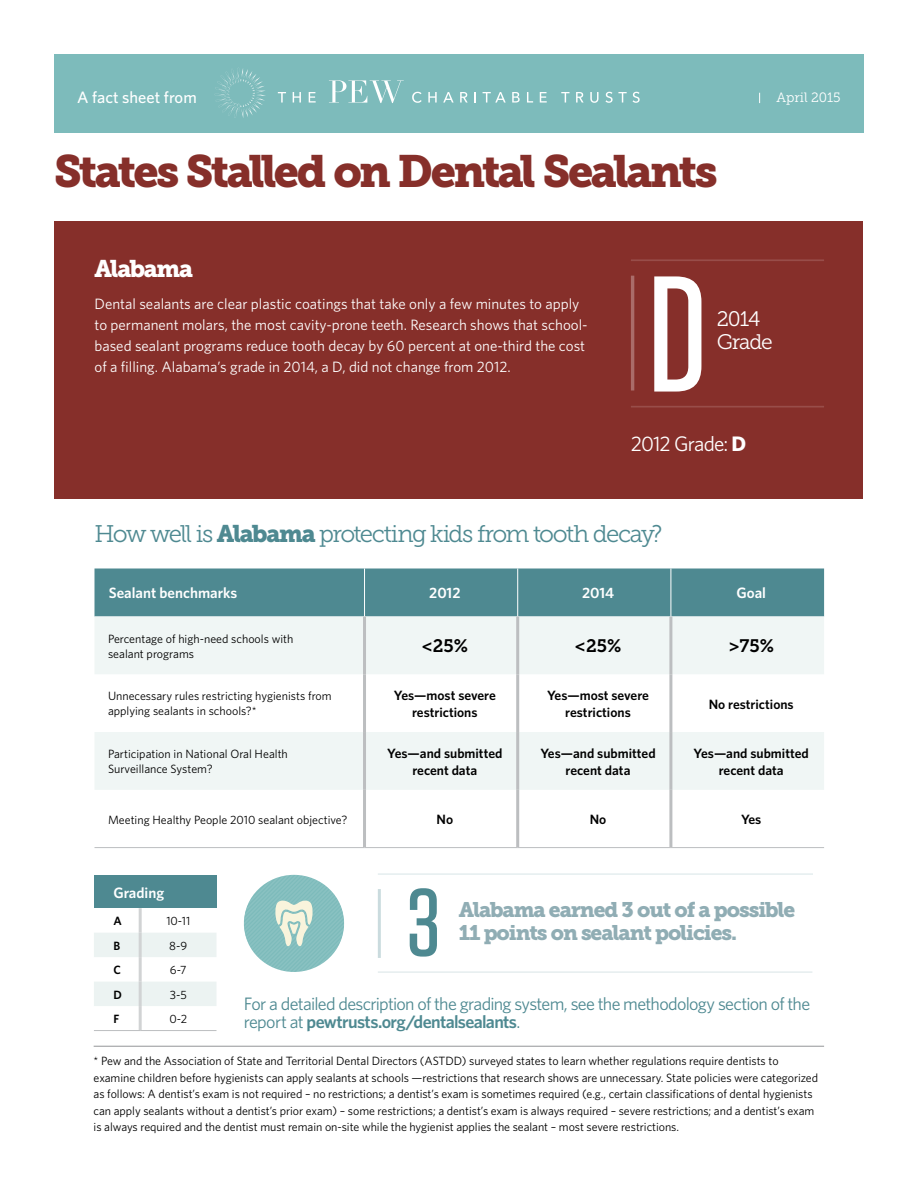
<style>
.page{position:relative;width:918px;height:1188px;background:#fff}
.page>*{position:absolute;margin:0;border:0;box-sizing:border-box;transform-origin:0 0}
.t1{font:500 164.4px "Tungsten";color:#fff}
.t2{font:500 96px "Tungsten";color:#4e8991}
.t3{font:45px "Museo Slab 900";letter-spacing:-.06em;color:#862f2a}
.t4{font:24px "Museo Slab 300";letter-spacing:-.065em;color:#4e8991}
.t5{font:24px "Museo Slab 900";letter-spacing:-.055em;color:#fff}
.t6{font:21px/22.5px "Museo Slab 900";letter-spacing:-.05em;color:#90adb4}
.t7{font:21px "Whitney";letter-spacing:-.04em;color:#fff}
.t8{font:21px/22.5px "Museo Slab 300";letter-spacing:-.05em;color:#fff}
.t9{font:18px/18px "Whitney";letter-spacing:-.04em;color:#4e8991}
.t10{font:18px "Museo Slab 700";color:#000}
.t11{font:500 16.5px "Whitney";color:#fff}
.t12{font:15px/21px "Whitney";color:#fff}
.t13{font:600 15px "Whitney";color:#fff}
.t14{font:600 13.5px/16.5px "Whitney";color:#000;text-align:center}
.t15{font:13.5px "Museo Slab 300";color:#fff}
.t16{font:12px/16.5px "Whitney";letter-spacing:-.005em;color:#000}
.t17{font:600 12px "Whitney";color:#000}
.s1{font-weight:700}
.s2{font-family:"Museo Slab 900"}
.s3{font-weight:600}
</style>
<div class="page">
<div style="left:54px;top:54px;width:810px;height:78px;background:#7dbbbb"></div>
<svg style="left:214px;top:68px;width:52px;height:50px"></svg>
<svg style="left:278px;top:92px;width:8px;height:11px"></svg>
<svg style="left:293px;top:92px;width:8px;height:11px"></svg>
<svg style="left:309px;top:92px;width:7px;height:11px"></svg>
<svg style="left:412px;top:92px;width:10px;height:11px"></svg>
<svg style="left:428px;top:92px;width:9px;height:11px"></svg>
<svg style="left:443px;top:92px;width:11px;height:11px"></svg>
<svg style="left:460px;top:92px;width:8px;height:11px"></svg>
<svg style="left:474px;top:92px;width:2px;height:11px"></svg>
<svg style="left:483px;top:92px;width:23px;height:11px"></svg>
<svg style="left:512px;top:92px;width:8px;height:11px"></svg>
<svg style="left:527px;top:92px;width:6px;height:11px"></svg>
<svg style="left:540px;top:92px;width:7px;height:11px"></svg>
<svg style="left:561px;top:92px;width:8px;height:11px"></svg>
<svg style="left:576px;top:92px;width:8px;height:11px"></svg>
<svg style="left:590px;top:92px;width:9px;height:11px"></svg>
<svg style="left:605px;top:92px;width:22px;height:11px"></svg>
<svg style="left:633px;top:92px;width:7px;height:11px"></svg>
<svg style="left:329px;top:80px;width:75px;height:23px"></svg>
<div style="left:55px;top:221px;width:808px;height:278px;background:#862f2a"></div>
<div style="left:94px;top:568px;width:730px;height:48px;background:#4e8991"></div>
<svg style="left:94px;top:616px;width:730px;height:174px;fill:#f0f6f5"></svg>
<hr style="left:364px;top:568px;width:1px;height:48px;background:#fff">
<hr style="left:517px;top:568px;width:1px;height:48px;background:#fff">
<hr style="left:671px;top:568px;width:1px;height:48px;background:#fff">
<hr style="left:363px;top:617px;width:3px;height:57px;background:#bcbec0">
<hr style="left:516px;top:617px;width:3px;height:57px;background:#bcbec0">
<hr style="left:669px;top:617px;width:3px;height:57px;background:#bcbec0">
<hr style="left:363px;top:674px;width:3px;height:58px;background:#bcbec0">
<hr style="left:516px;top:674px;width:3px;height:58px;background:#bcbec0">
<hr style="left:669px;top:674px;width:3px;height:58px;background:#bcbec0">
<hr style="left:363px;top:732px;width:3px;height:58px;background:#bcbec0">
<hr style="left:516px;top:732px;width:3px;height:58px;background:#bcbec0">
<hr style="left:669px;top:732px;width:3px;height:58px;background:#bcbec0">
<hr style="left:363px;top:790px;width:3px;height:57px;background:#bcbec0">
<hr style="left:516px;top:790px;width:3px;height:57px;background:#bcbec0">
<hr style="left:669px;top:790px;width:3px;height:57px;background:#bcbec0">
<hr style="left:94px;top:847px;width:271px;height:1px;background:#bcbec0">
<hr style="left:365px;top:847px;width:153px;height:1px;background:#bcbec0">
<hr style="left:518px;top:847px;width:153px;height:1px;background:#bcbec0">
<hr style="left:671px;top:847px;width:153px;height:1px;background:#bcbec0">
<div style="left:94px;top:875px;width:123px;height:33px;background:#4e8991"></div>
<svg style="left:94px;top:933px;width:122px;height:73px"></svg>
<hr style="left:139px;top:908px;width:3px;height:25px;background:#d1d3d4">
<hr style="left:139px;top:933px;width:3px;height:24px;background:#d1d3d4">
<hr style="left:139px;top:957px;width:3px;height:25px;background:#d1d3d4">
<hr style="left:139px;top:982px;width:3px;height:24px;background:#d1d3d4">
<hr style="left:139px;top:1006px;width:3px;height:24px;background:#d1d3d4">
<hr style="left:94px;top:1030px;width:46px;height:1px;background:#bcbec0">
<hr style="left:140px;top:1030px;width:77px;height:1px;background:#bcbec0">
<svg style="left:244px;top:875px;width:100px;height:97px"></svg>
<hr style="left:378px;top:873px;width:435px;height:2px;background:#4e8991">
<hr style="left:378px;top:971px;width:434px;height:2px;background:#4e8991">
<hr style="left:378px;top:889px;width:3px;height:69px;background:#4e8991">
<hr style="left:94px;top:1046px;width:730px;height:1px;background:#939598">
<hr style="left:631px;top:259px;width:193px;height:2px;background:#fff">
<hr style="left:631px;top:406px;width:193px;height:2px;background:#fff">
<hr style="left:631px;top:276px;width:3px;height:115px;background:#fff">
<h3 class="t11" style="left:77px;top:86px;width:121px">A fact sheet from</h3>
<p class="t15" style="left:777px;top:90px;width:66px">April 2015</p>
<h3 class="t3" style="left:54px;top:145px;width:665px">States Stalled on Dental Sealants</h3>
<h3 class="t5" style="left:94px;top:255px;width:100px">Alabama</h3>
<p class="t12" style="left:94px;top:293px;width:495px">Dental sealants are clear plastic coatings that take only a few minutes to apply to permanent molars, the most cavity-prone teeth. Research shows that school&shy;based sealant programs reduce tooth decay by 60 percent at one-third the cost of a filling. Alabama’s grade in 2014, a D, did not change from 2012.</p>
<h1 class="t1" style="left:648px;top:249px;width:61px">D</h1>
<h3 class="t8" style="left:717px;top:308px;width:58px">2014<br>Grade</h3>
<h3 class="t7" style="left:631px;top:429px;width:117px">2012 Grade: <span class="s1">D</span></h3>
<h3 class="t4" style="left:94px;top:520px;width:570px">How well is <span class="s2">Alabama</span> protecting kids from tooth decay?</h3>
<p class="t13" style="left:109px;top:583px;width:130px">Sealant benchmarks</p>
<p class="t13" style="left:429px;top:583px;width:33px">2012</p>
<p class="t13" style="left:582px;top:583px;width:34px">2014</p>
<p class="t13" style="left:736px;top:583px;width:31px">Goal</p>
<p class="t16" style="left:108px;top:631px;width:187px;line-height:15px">Percentage of high-need schools with sealant programs</p>
<h3 class="t10" style="left:422px;top:636px;width:48px">&lt;25%</h3>
<h3 class="t10" style="left:575px;top:636px;width:48px">&lt;25%</h3>
<h3 class="t10" style="left:728px;top:636px;width:47px">&gt;75%</h3>
<p class="t16" style="left:108px;top:688px;width:225px;line-height:15px">Unnecessary rules restricting hygienists from applying sealants in schools?*</p>
<p class="t14" style="left:394px;top:687px;width:103px">Yes—most severe restrictions</p>
<p class="t14" style="left:547px;top:687px;width:103px">Yes—most severe restrictions</p>
<p class="t14" style="left:709px;top:695px;width:86px">No restrictions</p>
<p class="t16" style="left:108px;top:746px;width:181px;line-height:15px">Participation in National Oral Health<br>Surveillance System?</p>
<p class="t14" style="left:387px;top:745px;width:117px">Yes—and submitted recent data</p>
<p class="t14" style="left:540px;top:745px;width:117px">Yes—and submitted recent data</p>
<p class="t14" style="left:694px;top:745px;width:117px">Yes—and submitted recent data</p>
<p class="t16" style="left:108px;top:811px;width:241px">Meeting Healthy People 2010 sealant objective?</p>
<p class="t14" style="left:437px;top:811px;width:18px">No</p>
<p class="t14" style="left:590px;top:811px;width:18px">No</p>
<p class="t14" style="left:741px;top:811px;width:22px">Yes</p>
<p class="t13" style="left:113px;top:883px;width:52px">Grading</p>
<p class="t17" style="left:113px;top:913px;width:10px">A</p>
<p class="t16" style="left:166px;top:912px;width:25px">10-11</p>
<p class="t17" style="left:113px;top:938px;width:8px">B</p>
<p class="t16" style="left:169px;top:937px;width:20px">8-9</p>
<p class="t17" style="left:113px;top:962px;width:9px">C</p>
<p class="t16" style="left:170px;top:961px;width:18px">6-7</p>
<p class="t17" style="left:113px;top:986px;width:10px">D</p>
<p class="t16" style="left:170px;top:986px;width:19px">3-5</p>
<p class="t17" style="left:113px;top:1011px;width:7px">F</p>
<p class="t16" style="left:169px;top:1010px;width:19px">0-2</p>
<h2 class="t2" style="left:407px;top:873px;width:35px">3</h2>
<h3 class="t6" style="left:459px;top:899px;width:338px">Alabama earned 3 out of a possible<br>11 points on sealant policies.</h3>
<h3 class="t9" style="left:244px;top:994px;width:568px">For a detailed description of the grading system, see the methodology section of the report at <span class="s3">pewtrusts.org/dentalsealants</span>.</h3>
<p class="t16" style="left:94px;top:1053px;width:726px">* Pew and the Association of State and Territorial Dental Directors (ASTDD) surveyed states to learn whether regulations require dentists to examine children before hygienists can apply sealants at schools —restrictions that research shows are unnecessary. State policies were categorized as follows: A dentist’s exam is not required – no restrictions; a dentist’s exam is sometimes required (e.g., certain classifications of dental hygienists can apply sealants without a dentist’s prior exam) – some restrictions; a dentist’s exam is always required – severe restrictions; and a dentist’s exam is always required and the dentist must remain on-site while the hygienist applies the sealant – most severe restrictions.</p>
</div>
